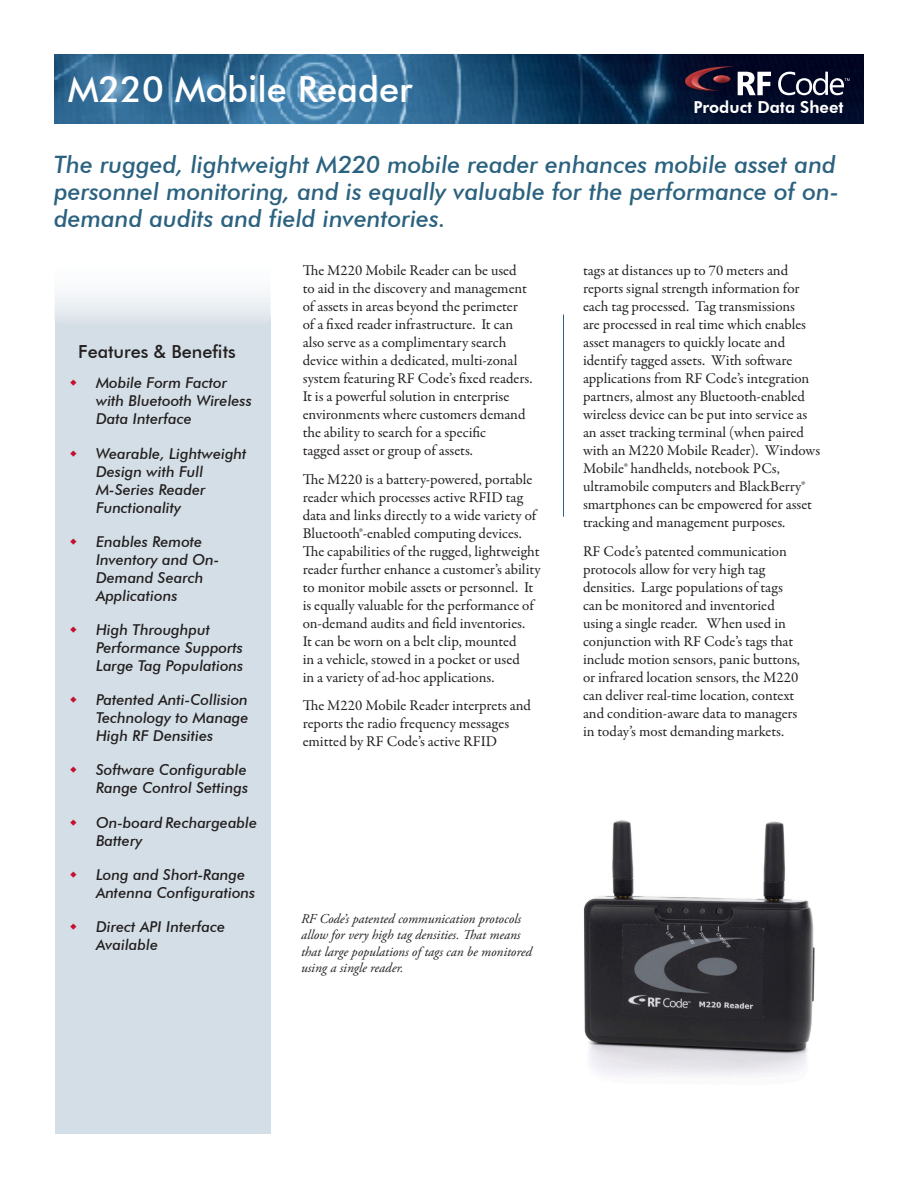
<style>
.page{position:relative;width:918px;height:1188px;background:#fff}
.page>*{position:absolute;margin:0;border:0;box-sizing:border-box;transform-origin:0 0}
.Product_Name_-_Title{font:500 36px "Futura BT";color:#fff}
.t1{font:italic 500 24px/27px "Futura BT";color:#2b627f;text-align:justify}
.Product_Name_-_Title-2{font:500 18px "Futura BT";color:#231f20}
.Product_Name_-_Title-3{font:800 16.5px "Futura BT";color:#fff}
.Normal_Paragraph{font:15px/18px "Garamond Premr Pro";color:#231f20}
.Feature_List{font:italic 500 15px/18px "Futura BT";color:#231f20}
.Figure_Text{font:italic 13.5px/16.2px "Adobe Garamond Pro";color:#231f20}
</style>
<div class="page">
<img style="left:54px;top:54px;width:810px;height:69px">
<svg style="left:778px;top:72px;width:72px;height:23px"></svg>
<svg style="left:682px;top:66px;width:89px;height:29px"></svg>
<div style="left:55px;top:316px;width:216px;height:818px;background:#d3dee6"></div>
<svg style="left:55px;top:293px;width:216px;height:27px"></svg>
<hr style="left:563px;top:315px;width:1px;height:202px;background:#2b627f">
<img style="left:583px;top:820px;width:232px;height:256px">
<p class="Product_Name_-_Title" style="left:68px;top:67px;width:346px">M220 Mobile Reader</p>
<p class="Product_Name_-_Title-3" style="left:694px;top:97px;width:151px">Product Data Sheet</p>
<p class="t1" style="left:54px;top:151px;width:786px">The rugged, lightweight M220 mobile reader enhances mobile asset and personnel monitoring, and is equally valuable for the performance of on&shy;demand audits and field inventories.</p>
<p class="Product_Name_-_Title-2" style="left:78px;top:341px;width:159px">Features &amp; Benefits</p>
<p class="Feature_List" style="left:96px;top:374px;width:157px">Mobile Form Factor with Bluetooth Wireless<br>Data Interface</p>
<p class="Feature_List" style="left:96px;top:444px;width:152px">Wearable, Lightweight<br>Design with Full<br>M-Series Reader<br>Functionality</p>
<p class="Feature_List" style="left:96px;top:532px;width:125px">Enables Remote<br>Inventory and On-<br>Demand Search<br>Applications</p>
<p class="Feature_List" style="left:96px;top:621px;width:149px">High Throughput<br>Performance Supports<br>Large Tag Populations</p>
<p class="Feature_List" style="left:96px;top:691px;width:154px;text-align:justify">Patented Anti-Collision Technology to Manage High RF Densities</p>
<p class="Feature_List" style="left:96px;top:761px;width:154px">Software Configurable<br>Range Control Settings</p>
<p class="Feature_List" style="left:96px;top:813px;width:163px">On-board Rechargeable<br>Battery</p>
<p class="Feature_List" style="left:96px;top:865px;width:161px">Long and Short-Range<br>Antenna Configurations</p>
<p class="Feature_List" style="left:96px;top:918px;width:131px">Direct API Interface<br>Available</p>
<p class="Normal_Paragraph" style="left:303px;top:262px;width:231px">The M220 Mobile Reader can be used to aid in the discovery and management of assets in areas beyond the perimeter of a fixed reader infrastructure. It can also serve as a complimentary search device within a dedicated, multi-zonal system featuring RF Code’s fixed readers.<br>It is a powerful solution in enterprise environments where customers demand the ability to search for a specific<br>tagged asset or group of assets.</p>
<p class="Normal_Paragraph" style="left:303px;top:470px;width:240px">The M220 is a battery-powered, portable reader which processes active RFID tag data and links directly to a wide variety of Bluetooth®-enabled computing devices.<br>The capabilities of the rugged, lightweight reader further enhance a customer’s ability to monitor mobile assets or personnel. It is equally valuable for the performance of on-demand audits and field inventories.<br>It can be worn on a belt clip, mounted<br>in a vehicle, stowed in a pocket or used<br>in a variety of ad-hoc applications.</p>
<p class="Normal_Paragraph" style="left:303px;top:697px;width:230px">The M220 Mobile Reader interprets and reports the radio frequency messages emitted by RF Code’s active RFID</p>
<p class="Normal_Paragraph" style="left:583px;top:262px;width:239px">tags at distances up to 70 meters and reports signal strength information for each tag processed. Tag transmissions<br>are processed in real time which enables asset managers to quickly locate and identify tagged assets. With software applications from RF Code’s integration partners, almost any Bluetooth-enabled wireless device can be put into service as an asset tracking terminal (when paired with an M220 Mobile Reader). Windows Mobile® handhelds, notebook PCs, ultramobile computers and BlackBerry® smartphones can be empowered for asset tracking and management purposes.</p>
<p class="Normal_Paragraph" style="left:583px;top:542px;width:218px">RF Code’s patented communication protocols allow for very high tag densities. Large populations of tags can be monitored and inventoried using a single reader. When used in conjunction with RF Code’s tags that include motion sensors, panic buttons, or infrared location sensors, the M220 can deliver real-time location, context and condition-aware data to managers in today’s most demanding markets.</p>
<p class="Figure_Text" style="left:301px;top:911px;width:232px">RF Code’s patented communication protocols allow for very high tag densities. That means that large populations of tags can be monitored using a single reader.</p>
</div>
